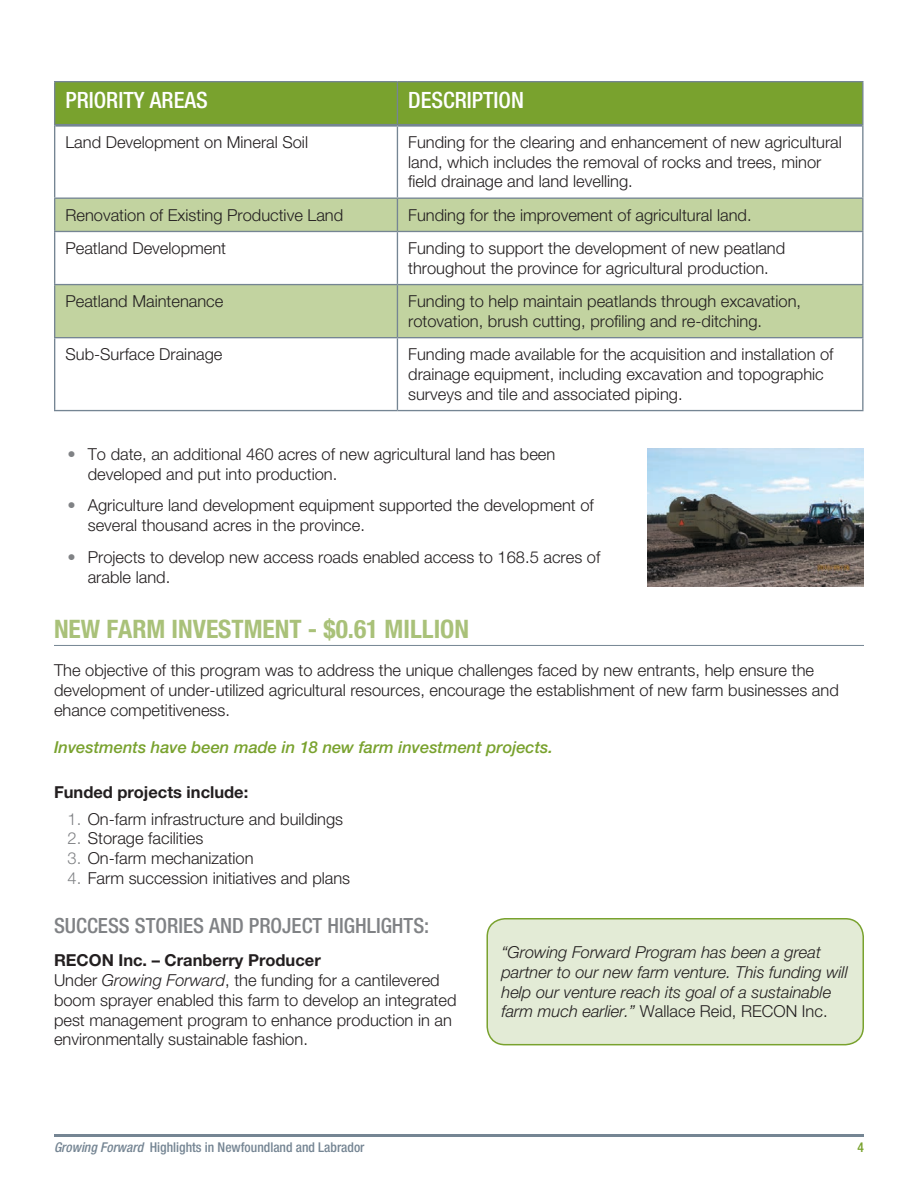
<style>
.page{position:relative;width:918px;height:1188px;background:#fff}
.page>*{position:absolute;margin:0;border:0;box-sizing:border-box;transform-origin:0 0}
.t1{font:700 condensed 25.5px "Helvetica Neue LT Std";color:#a9c179}
.t2{font:500 condensed 22.5px "Helvetica Neue LT Std";color:#fff}
.t3{font:500 condensed 21px "Helvetica Neue LT Std";color:#808285}
.t4{font:300 16.5px/19.8px "Helvetica Neue LT Std";color:#231f20}
.t5{font:italic 300 16.5px/19.8px "Helvetica Neue LT Std";color:#231f20}
.t6{font:italic 500 16.5px "Helvetica Neue LT Std";color:#79a22e}
.t7{font:700 16.5px "Helvetica Neue LT Std";color:#231f20}
.t8{font:500 condensed 13.5px "Helvetica Neue LT Std";color:#758593}
.t9{font:500 condensed 13.5px "Helvetica Neue LT Std";color:#79a22e}
.s1{color:#808285}
.s2{font-weight:700}
.s3{font-style:italic}
.s4{font-style:normal}
</style>
<div class="page">
<hr style="left:54px;top:1134px;width:810px;height:2px;background:#758593">
<div style="left:55px;top:82px;width:807px;height:42px;background:#79a22e"></div>
<svg style="left:55px;top:199px;width:807px;height:138px;fill:#c2d3a0"></svg>
<hr style="left:397px;top:82px;width:1px;height:42px;background:#758593">
<hr style="left:54px;top:125px;width:1px;height:73px;background:#758593">
<hr style="left:397px;top:127px;width:1px;height:71px;background:#758593">
<hr style="left:862px;top:125px;width:2px;height:73px;background:#758593">
<hr style="left:54px;top:198px;width:343px;height:1px;background:#758593">
<hr style="left:54px;top:199px;width:1px;height:32px;background:#758593">
<hr style="left:397px;top:198px;width:467px;height:1px;background:#758593">
<hr style="left:397px;top:199px;width:1px;height:32px;background:#758593">
<hr style="left:862px;top:199px;width:2px;height:32px;background:#758593">
<hr style="left:54px;top:231px;width:343px;height:1px;background:#758593">
<hr style="left:54px;top:232px;width:1px;height:52px;background:#758593">
<hr style="left:397px;top:231px;width:467px;height:1px;background:#758593">
<hr style="left:397px;top:232px;width:1px;height:52px;background:#758593">
<hr style="left:862px;top:232px;width:2px;height:52px;background:#758593">
<hr style="left:54px;top:284px;width:343px;height:1px;background:#758593">
<hr style="left:54px;top:285px;width:1px;height:52px;background:#758593">
<hr style="left:397px;top:284px;width:467px;height:1px;background:#758593">
<hr style="left:397px;top:285px;width:1px;height:52px;background:#758593">
<hr style="left:862px;top:285px;width:2px;height:52px;background:#758593">
<hr style="left:54px;top:337px;width:343px;height:1px;background:#758593">
<hr style="left:54px;top:338px;width:1px;height:72px;background:#758593">
<hr style="left:397px;top:337px;width:467px;height:1px;background:#758593">
<hr style="left:397px;top:338px;width:1px;height:72px;background:#758593">
<hr style="left:862px;top:338px;width:2px;height:72px;background:#758593">
<hr style="left:54px;top:410px;width:343px;height:1px;background:#758593">
<hr style="left:397px;top:410px;width:467px;height:1px;background:#758593">
<hr style="left:54px;top:81px;width:343px;height:1px;background:#758593">
<hr style="left:54px;top:82px;width:1px;height:43px;background:#758593">
<hr style="left:397px;top:81px;width:467px;height:1px;background:#758593">
<hr style="left:862px;top:82px;width:2px;height:43px;background:#758593">
<hr style="left:55px;top:124px;width:342px;height:3px;background:#758593">
<hr style="left:397px;top:124px;width:465px;height:3px;background:#758593">
<hr style="left:54px;top:645px;width:810px;height:1px;background:#758593">
<img style="left:648px;top:448px;width:216px;height:139px">
<div style="left:487px;top:919px;width:376px;height:126px;background:#e3ebd6;border-radius:18px"></div>
<div style="left:486px;top:918px;width:378px;height:127px;border:2px solid #79a22e;border-radius:18px"></div>
<h2 class="t2" style="left:65px;top:87px;width:144px">PRIORITY AREAS</h2>
<h2 class="t2" style="left:408px;top:87px;width:117px">DESCRIPTION</h2>
<p class="t4" style="left:65px;top:132px;width:244px">Land Development on Mineral Soil</p>
<p class="t4" style="left:408px;top:132px;width:435px">Funding for the clearing and enhancement of new agricultural land, which includes the removal of rocks and trees, minor field drainage and land levelling.</p>
<p class="t4" style="left:65px;top:205px;width:279px">Renovation of Existing Productive Land</p>
<p class="t4" style="left:408px;top:205px;width:345px">Funding for the improvement of agricultural land.</p>
<p class="t4" style="left:65px;top:238px;width:162px">Peatland Development</p>
<p class="t4" style="left:408px;top:238px;width:379px">Funding to support the development of new peatland throughout the province for agricultural production.</p>
<p class="t4" style="left:65px;top:291px;width:160px">Peatland Maintenance</p>
<p class="t4" style="left:408px;top:291px;width:395px">Funding to help maintain peatlands through excavation, rotovation, brush cutting, profiling and re-ditching.</p>
<p class="t4" style="left:65px;top:344px;width:159px">Sub-Surface Drainage</p>
<p class="t4" style="left:408px;top:344px;width:427px">Funding made available for the acquisition and installation of drainage equipment, including excavation and topographic surveys and tile and associated piping.</p>
<p class="t4" style="left:88px;top:444px;width:469px;text-indent:-20px"><span class="s1">•</span> To date, an additional 460 acres of new agricultural land has been developed and put into production.</p>
<p class="t4" style="left:88px;top:495px;width:508px;text-indent:-20px"><span class="s1">•</span> Agriculture land development equipment supported the development of several thousand acres in the province.</p>
<p class="t4" style="left:88px;top:547px;width:514px;text-indent:-20px"><span class="s1">•</span> Projects to develop new access roads enabled access to 168.5 acres of arable land.</p>
<h1 class="t1" style="left:54px;top:614px;width:417px">NEW FARM INVESTMENT - $0.61 MILLION</h1>
<p class="t4" style="left:54px;top:660px;width:786px">The objective of this program was to address the unique challenges faced by new entrants, help ensure the development of under-utilized agricultural resources, encourage the establishment of new farm businesses and ehance competitiveness.</p>
<p class="t6" style="left:54px;top:738px;width:501px">Investments have been made in 18 new farm investment projects.</p>
<p class="t7" style="left:54px;top:782px;width:196px">Funded projects include:</p>
<p class="t4" style="left:67px;top:809px;width:277px"><span class="s1">1.</span> On-farm infrastructure and buildings</p>
<p class="t4" style="left:67px;top:828px;width:137px"><span class="s1">2.</span> Storage facilities</p>
<p class="t4" style="left:67px;top:848px;width:188px"><span class="s1">3.</span> On-farm mechanization</p>
<p class="t4" style="left:67px;top:868px;width:284px"><span class="s1">4.</span> Farm succession initiatives and plans</p>
<p class="t3" style="left:54px;top:913px;width:377px">SUCCESS STORIES AND PROJECT HIGHLIGHTS:</p>
<p class="t4" style="left:54px;top:950px;width:404px"><span class="s2">RECON Inc. – Cranberry Producer<br></span>Under <span class="s3">Growing Forward</span>, the funding for a cantilevered boom sprayer enabled this farm to develop an integrated pest management program to enhance production in an environmentally sustainable fashion.</p>
<p class="t5" style="left:501px;top:942px;width:348px">“Growing Forward Program has been a great partner to our new farm venture. This funding will help our venture reach its goal of a sustainable farm much earlier.” <span class="s4">Wallace Reid, RECON Inc.</span></p>
<p class="t8" style="left:54px;top:1139px;width:312px"><span class="s3">Growing Forward</span> HIGHLIGHTS IN NEWFOUNDLAND AND LABRADOR</p>
<p class="t9" style="left:858px;top:1139px;width:8px">4</p>
</div>
